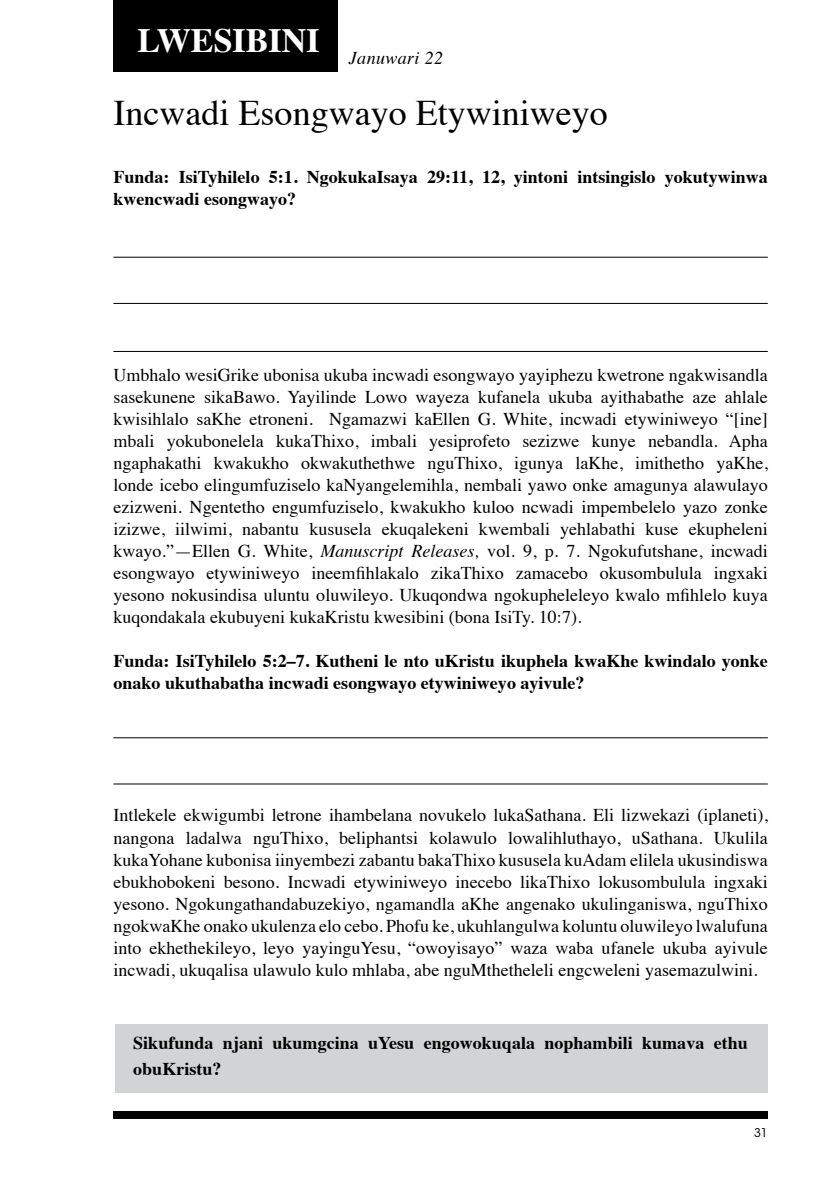
<style>
.page{position:relative;width:840px;height:1191px;background:#fff}
.page>*{position:absolute;margin:0;border:0;box-sizing:border-box;transform-origin:0 0}
.t1{font:36px "Times";color:#000}
.t2{font:700 34px "Times";color:#fff}
.t3{font:18px/22px "Times";color:#000;text-align:justify}
.t4{font:700 18px/22px "Times";color:#000}
.t5{font:italic 18px "Times";letter-spacing:.02em;color:#000}
.t6{font:12px "ITC Avant Garde Std";color:#000}
.s1{font-style:italic}
</style>
<div class="page">
<div style="left:113px;top:1111px;width:654px;height:8px;background:#000"></div>
<div style="left:115px;top:1023px;width:652px;height:69px;background:#d1d3d4"></div>
<div style="left:113px;top:0;width:225px;height:71px;background:#000"></div>
<hr style="left:113px;top:351px;width:654px;height:1px;background:#000">
<hr style="left:113px;top:303px;width:654px;height:1px;background:#000">
<hr style="left:113px;top:783px;width:654px;height:1px;background:#000">
<hr style="left:113px;top:257px;width:654px;height:1px;background:#000">
<hr style="left:113px;top:737px;width:654px;height:1px;background:#000">
<h2 class="t2" style="left:137px;top:7px;width:184px">LWESIBINI</h2>
<p class="t5" style="left:349px;top:42px;width:96px">Januwari 22</p>
<h1 class="t1" style="left:113px;top:80px;width:495px">Incwadi Esongwayo Etywiniweyo</h1>
<p class="t4" style="left:113px;top:164px;width:655px">Funda: IsiTyhilelo 5:1. NgokukaIsaya 29:11, 12, yintoni intsingislo yokutywinwa kwencwadi esongwayo?</p>
<p class="t3" style="left:113px;top:363px;width:655px">Umbhalo wesiGrike ubonisa ukuba incwadi esongwayo yayiphezu kwetrone ngakwisandla sasekunene sikaBawo. Yayilinde Lowo wayeza kufanela ukuba ayithabathe aze ahlale kwisihlalo saKhe etroneni. Ngamazwi kaEllen G. White, incwadi etywiniweyo “[ine] mbali yokubonelela kukaThixo, imbali yesiprofeto sezizwe kunye nebandla. Apha ngaphakathi kwakukho okwakuthethwe nguThixo, igunya laKhe, imithetho yaKhe, londe icebo elingumfuziselo kaNyangelemihla, nembali yawo onke amagunya alawulayo ezizweni. Ngentetho engumfuziselo, kwakukho kuloo ncwadi impembelelo yazo zonke izizwe, iilwimi, nabantu kususela ekuqalekeni kwembali yehlabathi kuse ekupheleni kwayo.”—Ellen G. White, <span class="s1">Manuscript Releases,</span> vol. 9, p. 7. Ngokufutshane, incwadi esongwayo etywiniweyo ineemfihlakalo zikaThixo zamacebo okusombulula ingxaki yesono nokusindisa uluntu oluwileyo. Ukuqondwa ngokupheleleyo kwalo mfihlelo kuya kuqondakala ekubuyeni kukaKristu kwesibini (bona IsiTy. 10:7).</p>
<p class="t4" style="left:113px;top:648px;width:655px">Funda: IsiTyhilelo 5:2–7. Kutheni le nto uKristu ikuphela kwaKhe kwindalo yonke onako ukuthabatha incwadi esongwayo etywiniweyo ayivule?</p>
<p class="t3" style="left:113px;top:803px;width:655px">Intlekele ekwigumbi letrone ihambelana novukelo lukaSathana. Eli lizwekazi (iplaneti), nangona ladalwa nguThixo, beliphantsi kolawulo lowalihluthayo, uSathana. Ukulila kukaYohane kubonisa iinyembezi zabantu bakaThixo kususela kuAdam elilela ukusindiswa ebukhobokeni besono. Incwadi etywiniweyo inecebo likaThixo lokusombulula ingxaki yesono. Ngokungathandabuzekiyo, ngamandla aKhe angenako ukulinganiswa, nguThixo ngokwaKhe onako ukulenza elo cebo. Phofu ke, ukuhlangulwa koluntu oluwileyo lwalufuna into ekhethekileyo, leyo yayinguYesu, “owoyisayo” waza waba ufanele ukuba ayivule incwadi, ukuqalisa ulawulo kulo mhlaba, abe nguMthetheleli engcweleni yasemazulwini.</p>
<p class="t4" style="left:133px;top:1028px;width:615px;line-height:26px">Sikufunda njani ukumgcina uYesu engowokuqala nophambili kumava ethu obuKristu?</p>
<p class="t6" style="left:753px;top:1125px;width:15px">31</p>
</div>
